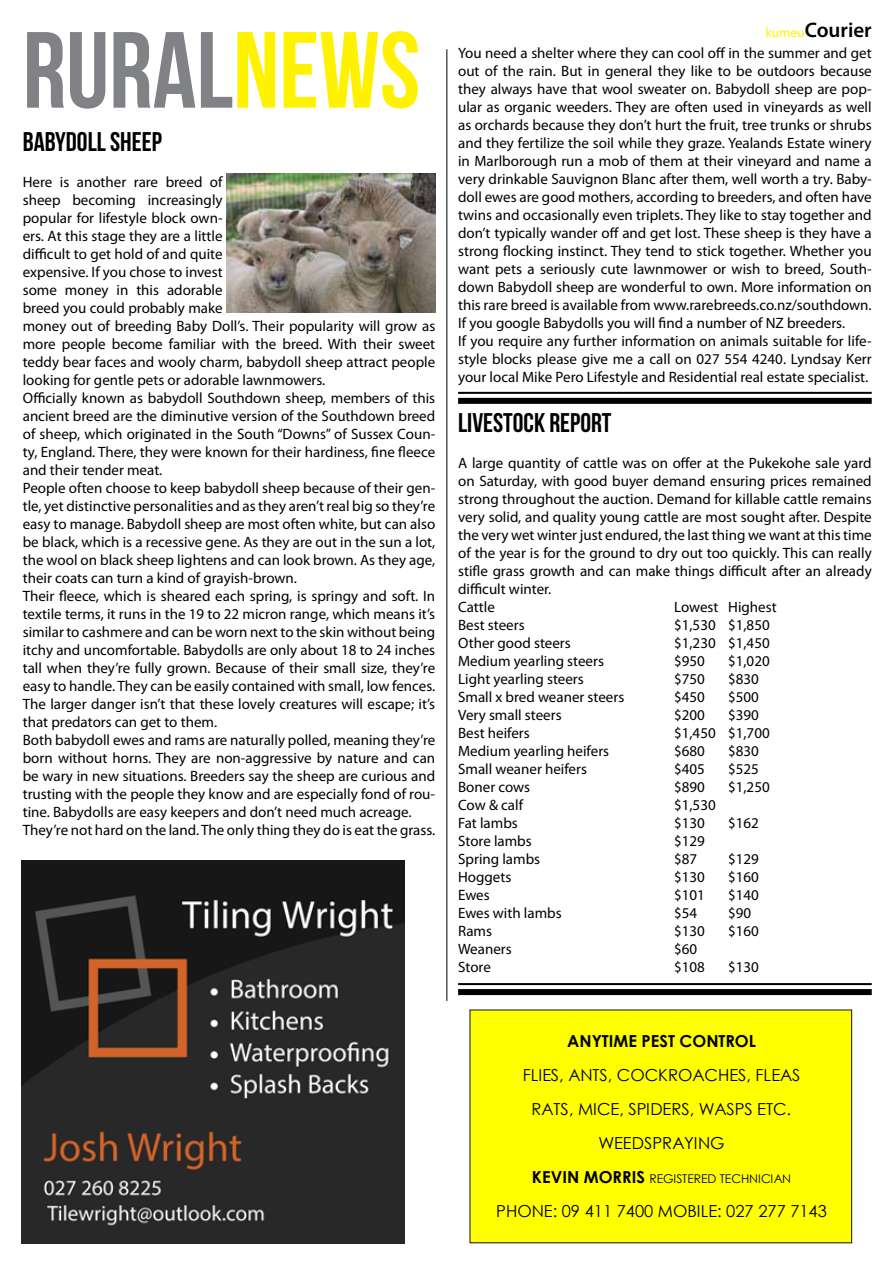
<style>
.page{position:relative;width:893px;height:1263px;background:#fff}
.page>*{position:absolute;margin:0;border:0;box-sizing:border-box;transform-origin:0 0}
.t1{font:108px "Bebas Neue";color:#808285}
.t2{font:27px "Bebas Neue";color:#000}
.t3{font:600 21px "Myriad Pro";color:#000}
.t4{font:16.5px/33.9px "Century Gothic";color:#000;text-align:center}
.t5{font:700 16.5px "Century Gothic";color:#000}
.t6{font:15px/18px "Myriad Pro";color:#000}
.t7{font:12px "Century Gothic";letter-spacing:-.005em;color:#000}
.s1{color:#fff200}
.s2{font-weight:400;font-size:13.5px;color:#fff200}
.s3{font-weight:700;font-size:16.5px}
</style>
<div class="page">
<hr style="left:458px;top:392px;width:414px;height:2px;background:#000">
<div style="left:458px;top:398px;width:414px;height:6px;background:#000"></div>
<hr style="left:446px;top:49px;width:1px;height:952px;background:#000">
<img style="left:227px;top:173px;width:208px;height:139px">
<div style="left:470px;top:1010px;width:382px;height:233px;background:#ff0"></div>
<img style="left:22px;top:860px;width:382px;height:383px">
<hr style="left:458px;top:983px;width:414px;height:2px;background:#000">
<div style="left:458px;top:989px;width:414px;height:6px;background:#000"></div>
<h1 class="t1" style="left:23px;top:11px;width:399px">RURAL<span class="s1">NEWS</span></h1>
<h2 class="t2" style="left:23px;top:127px;width:141px">BABYDOLL SHEEP</h2>
<p class="t6" style="left:23px;top:172px;width:414px">Here is another rare breed of<br>sheep becoming increasingly<br>popular for lifestyle block own-<br>ers. At this stage they are a little<br>difficult to get hold of and quite<br>expensive. If you chose to invest<br>some money in this adorable<br>breed you could probably make<br>money out of breeding Baby Doll’s. Their popularity will grow as more people become familiar with the breed. With their sweet teddy bear faces and wooly charm, babydoll sheep attract people looking for gentle pets or adorable lawnmowers.<br>Officially known as babydoll Southdown sheep, members of this ancient breed are the diminutive version of the Southdown breed of sheep, which originated in the South “Downs” of Sussex Coun&shy;ty, England. There, they were known for their hardiness, fine fleece and their tender meat.<br>People often choose to keep babydoll sheep because of their gen&shy;tle, yet distinctive personalities and as they aren’t real big so they’re easy to manage. Babydoll sheep are most often white, but can also be black, which is a recessive gene. As they are out in the sun a lot, the wool on black sheep lightens and can look brown. As they age, their coats can turn a kind of grayish-brown.<br>Their fleece, which is sheared each spring, is springy and soft. In textile terms, it runs in the 19 to 22 micron range, which means it’s similar to cashmere and can be worn next to the skin without being itchy and uncomfortable. Babydolls are only about 18 to 24 inches tall when they’re fully grown. Because of their small size, they’re easy to handle. They can be easily contained with small, low fences.<br>The larger danger isn’t that these lovely creatures will escape; it’s that predators can get to them.<br>Both babydoll ewes and rams are naturally polled, meaning they’re born without horns. They are non-aggressive by nature and can be wary in new situations. Breeders say the sheep are curious and trusting with the people they know and are especially fond of rou&shy;tine. Babydolls are easy keepers and don’t need much acreage.<br>They’re not hard on the land. The only thing they do is eat the grass.</p>
<h3 class="t3" style="left:765px;top:17px;width:108px"><span class="s2">kumeu</span>Courier</h3>
<p class="t6" style="left:458px;top:43px;width:415px">You need a shelter where they can cool off in the summer and get out of the rain. But in general they like to be outdoors because they always have that wool sweater on. Babydoll sheep are pop&shy;ular as organic weeders. They are often used in vineyards as well as orchards because they don’t hurt the fruit, tree trunks or shrubs and they fertilize the soil while they graze. Yealands Estate winery in Marlborough run a mob of them at their vineyard and name a very drinkable Sauvignon Blanc after them, well worth a try. Baby&shy;doll ewes are good mothers, according to breeders, and often have twins and occasionally even triplets. They like to stay together and don’t typically wander off and get lost. These sheep is they have a strong flocking instinct. They tend to stick together. Whether you want pets a seriously cute lawnmower or wish to breed, South&shy;down Babydoll sheep are wonderful to own. More information on this rare breed is available from www.rarebreeds.co.nz/southdown.<br>If you google Babydolls you will find a number of NZ breeders.<br>If you require any further information on animals suitable for life&shy;style blocks please give me a call on 027 554 4240. Lyndsay Kerr your local Mike Pero Lifestyle and Residential real estate specialist.</p>
<h2 class="t2" style="left:458px;top:408px;width:155px">LIVESTOCK REPORT</h2>
<p class="t6" style="left:458px;top:454px;width:415px">A large quantity of cattle was on offer at the Pukekohe sale yard on Saturday, with good buyer demand ensuring prices remained strong throughout the auction. Demand for killable cattle remains very solid, and quality young cattle are most sought after. Despite the very wet winter just endured, the last thing we want at this time of the year is for the ground to dry out too quickly. This can really stifle grass growth and can make things difficult after an already difficult winter.<br>Cattle</p>
<p class="t6" style="left:674px;top:598px;width:104px">Lowest Highest</p>
<p class="t6" style="left:458px;top:616px;width:68px">Best steers</p>
<p class="t6" style="left:674px;top:616px;width:97px">$1,530 $1,850</p>
<p class="t6" style="left:458px;top:634px;width:114px">Other good steers</p>
<p class="t6" style="left:674px;top:634px;width:97px">$1,230 $1,450</p>
<p class="t6" style="left:458px;top:652px;width:147px">Medium yearling steers</p>
<p class="t6" style="left:674px;top:652px;width:32px">$950</p>
<p class="t6" style="left:728px;top:652px;width:43px">$1,020</p>
<p class="t6" style="left:458px;top:670px;width:127px">Light yearling steers</p>
<p class="t6" style="left:674px;top:670px;width:32px">$750</p>
<p class="t6" style="left:728px;top:670px;width:32px">$830</p>
<p class="t6" style="left:458px;top:688px;width:168px">Small x bred weaner steers</p>
<p class="t6" style="left:674px;top:688px;width:32px">$450</p>
<p class="t6" style="left:728px;top:688px;width:32px">$500</p>
<p class="t6" style="left:458px;top:706px;width:105px">Very small steers</p>
<p class="t6" style="left:674px;top:706px;width:32px">$200</p>
<p class="t6" style="left:728px;top:706px;width:32px">$390</p>
<p class="t6" style="left:458px;top:724px;width:73px">Best heifers</p>
<p class="t6" style="left:674px;top:724px;width:97px">$1,450 $1,700</p>
<p class="t6" style="left:458px;top:742px;width:153px">Medium yearling heifers</p>
<p class="t6" style="left:674px;top:742px;width:32px">$680</p>
<p class="t6" style="left:728px;top:742px;width:32px">$830</p>
<p class="t6" style="left:458px;top:760px;width:130px">Small weaner heifers</p>
<p class="t6" style="left:674px;top:760px;width:32px">$405</p>
<p class="t6" style="left:728px;top:760px;width:32px">$525</p>
<p class="t6" style="left:458px;top:778px;width:73px">Boner cows</p>
<p class="t6" style="left:674px;top:778px;width:32px">$890</p>
<p class="t6" style="left:728px;top:778px;width:43px">$1,250</p>
<p class="t6" style="left:458px;top:796px;width:67px">Cow &amp; calf</p>
<p class="t6" style="left:674px;top:796px;width:43px">$1,530</p>
<p class="t6" style="left:458px;top:814px;width:61px">Fat lambs</p>
<p class="t6" style="left:674px;top:814px;width:32px">$130</p>
<p class="t6" style="left:728px;top:814px;width:32px">$162</p>
<p class="t6" style="left:458px;top:832px;width:75px">Store lambs</p>
<p class="t6" style="left:674px;top:832px;width:32px">$129</p>
<p class="t6" style="left:458px;top:850px;width:84px">Spring lambs</p>
<p class="t6" style="left:674px;top:850px;width:25px">$87</p>
<p class="t6" style="left:728px;top:850px;width:32px">$129</p>
<p class="t6" style="left:458px;top:868px;width:55px">Hoggets</p>
<p class="t6" style="left:674px;top:868px;width:32px">$130</p>
<p class="t6" style="left:728px;top:868px;width:32px">$160</p>
<p class="t6" style="left:458px;top:886px;width:33px">Ewes</p>
<p class="t6" style="left:674px;top:886px;width:32px">$101</p>
<p class="t6" style="left:728px;top:886px;width:32px">$140</p>
<p class="t6" style="left:458px;top:904px;width:105px">Ewes with lambs</p>
<p class="t6" style="left:674px;top:904px;width:25px">$54</p>
<p class="t6" style="left:728px;top:904px;width:25px">$90</p>
<p class="t6" style="left:458px;top:922px;width:35px">Rams</p>
<p class="t6" style="left:674px;top:922px;width:32px">$130</p>
<p class="t6" style="left:728px;top:922px;width:32px">$160</p>
<p class="t6" style="left:458px;top:940px;width:55px">Weaners</p>
<p class="t6" style="left:674px;top:940px;width:25px">$60</p>
<p class="t6" style="left:458px;top:958px;width:34px">Store</p>
<p class="t6" style="left:674px;top:958px;width:32px">$108</p>
<p class="t6" style="left:728px;top:958px;width:32px">$130</p>
<p class="t5" style="left:567px;top:1029px;width:190px">ANYTIME PEST CONTROL</p>
<p class="t4" style="left:523px;top:1058px;width:279px">FLIES, ANTS, COCKROACHES, FLEAS<br>RATS, MICE, SPIDERS, WASPS ETC.<br>WEEDSPRAYING</p>
<p class="t7" style="left:532px;top:1170px;width:261px"><span class="s3">KEVIN MORRIS</span> REGISTERED TECHNICIAN</p>
<p class="t4" style="left:496px;top:1193px;width:332px">PHONE: 09 411 7400 MOBILE: 027 277 7143</p>
</div>
